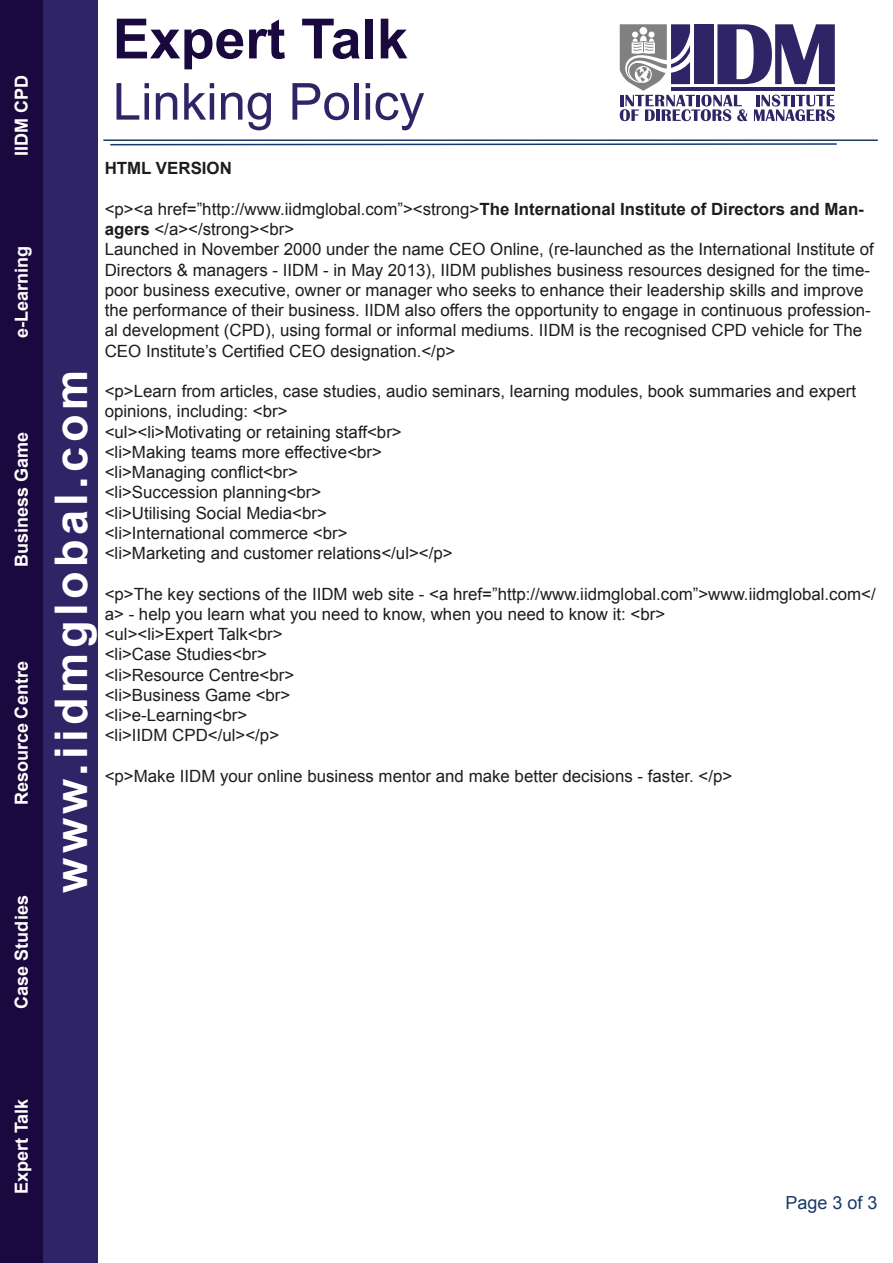
<style>
.page{position:relative;width:893px;height:1263px;background:#fff}
.page>*{position:absolute;margin:0;border:0;box-sizing:border-box;transform-origin:0 0}
.t1{font:700 55.5px "Arial";color:#1a093e}
.t2{font:51px "Arial";color:#2f2566}
.t3{font:700 45px "Arial";letter-spacing:.1em;color:#fff}
.t4{font:700 18px "Arial";color:#fff}
.t5{font:18px "Arial";color:#183966}
.t6{font:16.8px/20.2px "Arial";color:#1c1d1c}
.t7{font:700 16.8px "Arial";color:#1c1d1c}
.s1{font-weight:700}
</style>
<div class="page">
<div style="left:0;top:0;width:54px;height:1262px;background:#1a093e"></div>
<div style="left:44px;top:0;width:54px;height:1263px;background:#2f2566"></div>
<svg style="left:110px;top:143px;width:727px;height:3px"></svg>
<svg style="left:620px;top:24px;width:215px;height:97px"></svg>
<hr style="left:103px;top:139px;width:775px;height:2px;background:#183966">
<p class="t4" style="left:10px;top:156px;width:83px;rotate:-90deg">IIDM CPD</p>
<p class="t4" style="left:10px;top:338px;width:94px;rotate:-90deg">e-Learning</p>
<p class="t4" style="left:10px;top:567px;width:137px;rotate:-90deg">Business Game</p>
<p class="t4" style="left:10px;top:805px;width:145px;rotate:-90deg">Resource Centre</p>
<p class="t4" style="left:10px;top:1009px;width:115px;rotate:-90deg">Case Studies</p>
<h3 class="t3" style="left:41px;top:893px;width:525px;rotate:-90deg">www.iidmglobal.com</h3>
<h1 class="t1" style="left:113px;top:2px;width:297px">Expert Talk</h1>
<h2 class="t2" style="left:113px;top:68px;width:313px">Linking Policy</h2>
<p class="t7" style="left:105px;top:157px;width:129px">HTML VERSION</p>
<p class="t6" style="left:105px;top:199px;width:761px">&lt;p&gt;&lt;a href=”http://www.iidmglobal.com”&gt;&lt;strong&gt;<span class="s1">The International Institute of Directors and Man&shy;agers</span> &lt;/a&gt;&lt;/strong&gt;&lt;br&gt;</p>
<p class="t6" style="left:105px;top:239px;width:771px">Launched in November 2000 under the name CEO Online, (re-launched as the International Institute of Directors &amp; managers - IIDM - in May 2013), IIDM publishes business resources designed for the time&shy;poor business executive, owner or manager who seeks to enhance their leadership skills and improve the performance of their business. IIDM also offers the opportunity to engage in continuous profession&shy;al development (CPD), using formal or informal mediums. IIDM is the recognised CPD vehicle for The CEO Institute’s Certified CEO designation.&lt;/p&gt;</p>
<p class="t6" style="left:105px;top:381px;width:753px">&lt;p&gt;Learn from articles, case studies, audio seminars, learning modules, book summaries and expert opinions, including: &lt;br&gt;</p>
<p class="t6" style="left:105px;top:422px;width:299px">&lt;ul&gt;&lt;li&gt;Motivating or retaining staff&lt;br&gt;</p>
<p class="t6" style="left:105px;top:442px;width:279px">&lt;li&gt;Making teams more effective&lt;br&gt;</p>
<p class="t6" style="left:105px;top:462px;width:195px">&lt;li&gt;Managing conflict&lt;br&gt;</p>
<p class="t6" style="left:105px;top:482px;width:218px">&lt;li&gt;Succession planning&lt;br&gt;</p>
<p class="t6" style="left:105px;top:503px;width:224px">&lt;li&gt;Utilising Social Media&lt;br&gt;</p>
<p class="t6" style="left:105px;top:523px;width:244px">&lt;li&gt;International commerce &lt;br&gt;</p>
<p class="t6" style="left:105px;top:543px;width:349px">&lt;li&gt;Marketing and customer relations&lt;/ul&gt;&lt;/p&gt;</p>
<p class="t6" style="left:105px;top:584px;width:772px">&lt;p&gt;The key sections of the IIDM web site - &lt;a href=”http://www.iidmglobal.com”&gt;www.iidmglobal.com&lt;/ a&gt; - help you learn what you need to know, when you need to know it: &lt;br&gt;</p>
<p class="t6" style="left:105px;top:624px;width:179px">&lt;ul&gt;&lt;li&gt;Expert Talk&lt;br&gt;</p>
<p class="t6" style="left:105px;top:644px;width:164px">&lt;li&gt;Case Studies&lt;br&gt;</p>
<p class="t6" style="left:105px;top:665px;width:191px">&lt;li&gt;Resource Centre&lt;br&gt;</p>
<p class="t6" style="left:105px;top:685px;width:187px">&lt;li&gt;Business Game &lt;br&gt;</p>
<p class="t6" style="left:105px;top:705px;width:144px">&lt;li&gt;e-Learning&lt;br&gt;</p>
<p class="t6" style="left:105px;top:725px;width:176px">&lt;li&gt;IIDM CPD&lt;/ul&gt;&lt;/p&gt;</p>
<p class="t6" style="left:105px;top:766px;width:629px">&lt;p&gt;Make IIDM your online business mentor and make better decisions - faster. &lt;/p&gt;</p>
<p class="t4" style="left:10px;top:1194px;width:97px;rotate:-90deg">Expert Talk</p>
<p class="t5" style="left:785px;top:1191px;width:94px">Page 3 of 3</p>
</div>
